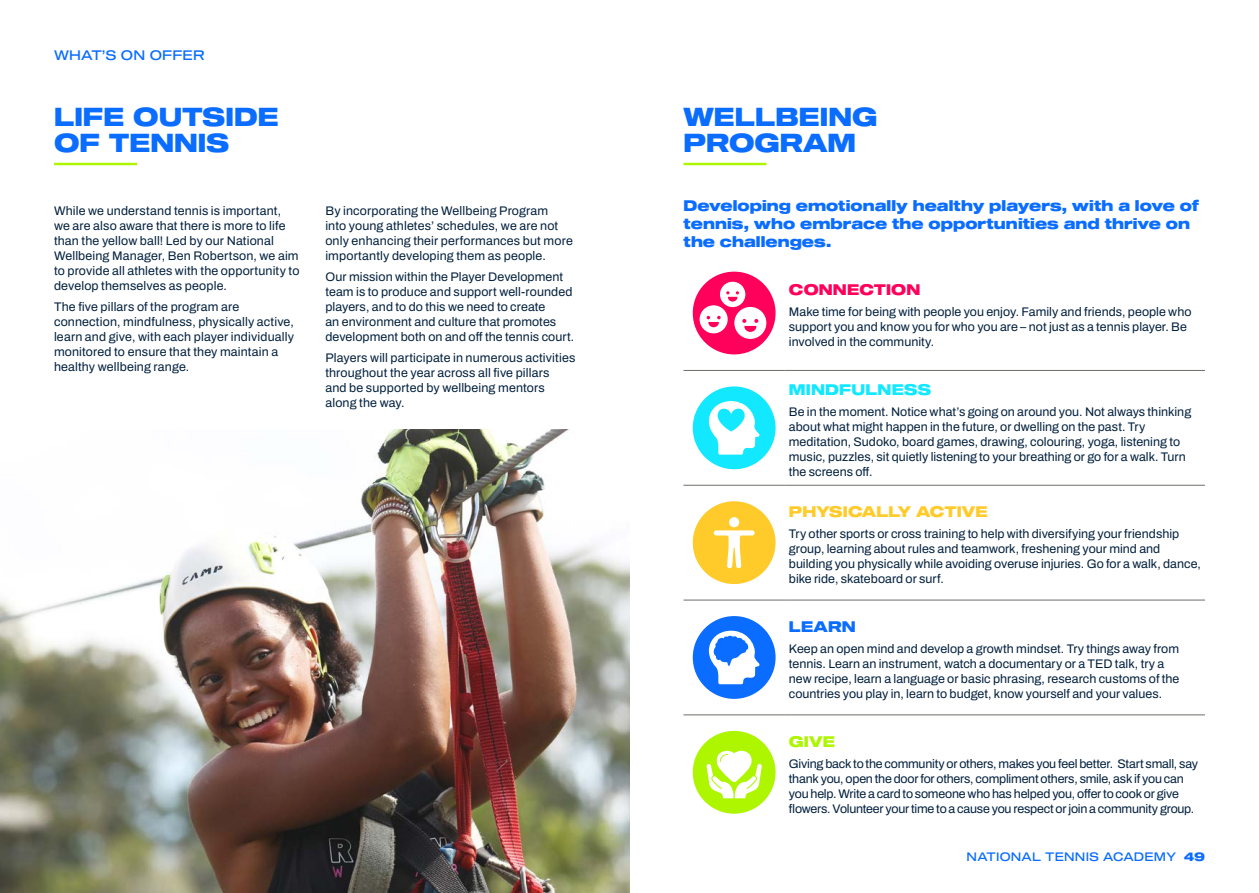
<style>
.page{position:relative;width:1259px;height:893px;background:#fff}
.page>*{position:absolute;margin:0;border:0;box-sizing:border-box;transform-origin:0 0}
.t1{font:25.5px/25.5px "Sequel 100 Wide 85";color:#0a6dff}
.t2{font:15px/18px "Sequel 100 Wide 85";color:#0a6dff}
.t3{font:15px "Sequel 100 Wide 85";letter-spacing:.01em;color:#ffcb2b}
.t4{font:15px "Sequel 100 Wide 85";letter-spacing:.01em;color:#12e8ff}
.t5{font:15px "Sequel 100 Wide 85";letter-spacing:.01em;color:#ff005a}
.t6{font:15px "Sequel 100 Wide 85";color:#aef500}
.t7{font:13.5px "Sequel 100 Wide 45";letter-spacing:.01em;color:#0a6dff}
.t8{font:12.45px/15px "Archivo";letter-spacing:.005em;color:#001f3d}
.t9{font:12.45px/15px "Archivo";letter-spacing:-.015em;color:#001f3d}
.t10{font:12px "Sequel 100 Wide 45";letter-spacing:.015em;color:#0a6dff}
.s1{font-family:"Sequel 100 Wide 85"}
</style>
<div class="page">
<img style="left:0;top:430px;width:629px;height:463px">
<hr style="left:683px;top:163px;width:83px;height:2px;background:#aef500">
<hr style="left:683px;top:370px;width:102px;height:1px;background:#6d6e67">
<hr style="left:785px;top:370px;width:420px;height:1px;background:#6d6e67">
<hr style="left:683px;top:485px;width:102px;height:1px;background:#6d6e67">
<hr style="left:785px;top:485px;width:420px;height:1px;background:#6d6e67">
<hr style="left:683px;top:600px;width:102px;height:1px;background:#6d6e67">
<hr style="left:785px;top:600px;width:420px;height:1px;background:#6d6e67">
<hr style="left:683px;top:715px;width:102px;height:1px;background:#6d6e67">
<hr style="left:785px;top:715px;width:420px;height:1px;background:#6d6e67">
<svg style="left:693px;top:272px;width:82px;height:82px"></svg>
<svg style="left:693px;top:386px;width:82px;height:83px"></svg>
<svg style="left:693px;top:501px;width:82px;height:83px"></svg>
<svg style="left:693px;top:616px;width:82px;height:83px"></svg>
<svg style="left:693px;top:731px;width:82px;height:83px"></svg>
<hr style="left:54px;top:163px;width:83px;height:2px;background:#aef500">
<p class="t7" style="left:54px;top:46px;width:152px">WHAT’S ON OFFER</p>
<h1 class="t1" style="left:54px;top:105px;width:226px">LIFE OUTSIDE<br>OF TENNIS</h1>
<p class="t8" style="left:54px;top:203px;width:247px">While we understand tennis is important, we are also aware that there is more to life than the yellow ball! Led by our National Wellbeing Manager, Ben Robertson, we aim to provide all athletes with the opportunity to develop themselves as people.</p>
<p class="t8" style="left:54px;top:299px;width:241px">The five pillars of the program are connection, mindfulness, physically active, learn and give, with each player individually monitored to ensure that they maintain a healthy wellbeing range.</p>
<p class="t8" style="left:325px;top:203px;width:249px">By incorporating the Wellbeing Program<br>into young athletes’ schedules, we are not only enhancing their performances but more importantly developing them as people.</p>
<p class="t8" style="left:325px;top:269px;width:250px">Our mission within the Player Development team is to produce and support well-rounded players, and to do this we need to create<br>an environment and culture that promotes development both on and off the tennis court.</p>
<p class="t8" style="left:325px;top:350px;width:251px">Players will participate in numerous activities throughout the year across all five pillars<br>and be supported by wellbeing mentors along the way.</p>
<h1 class="t1" style="left:683px;top:105px;width:195px">WELLBEING<br>PROGRAM</h1>
<p class="t2" style="left:683px;top:197px;width:517px">Developing emotionally healthy players, with a love of tennis, who embrace the opportunities and thrive on the challenges.</p>
<p class="t5" style="left:789px;top:279px;width:133px">CONNECTION</p>
<p class="t8" style="left:789px;top:304px;width:404px">Make time for being with people you enjoy. Family and friends, people who support you and know you for who you are – not just as a tennis player. Be involved in the community.</p>
<p class="t4" style="left:789px;top:379px;width:144px">MINDFULNESS</p>
<p class="t8" style="left:789px;top:404px;width:404px">Be in the moment. Notice what’s going on around you. Not always thinking about what might happen in the future, or dwelling on the past. Try meditation, Sudoko, board games, drawing, colouring, yoga, listening to music, puzzles, sit quietly listening to your breathing or go for a walk. Turn the screens off.</p>
<p class="t3" style="left:789px;top:501px;width:200px">PHYSICALLY ACTIVE</p>
<p class="t8" style="left:789px;top:526px;width:413px">Try other sports or cross training to help with diversifying your friendship group, learning about rules and teamwork, freshening your mind and building you physically while avoiding overuse injuries. Go for a walk, dance, bike ride, skateboard or surf.</p>
<p class="t2" style="left:789px;top:618px;width:68px">LEARN</p>
<p class="t8" style="left:789px;top:641px;width:392px">Keep an open mind and develop a growth mindset. Try things away from tennis. Learn an instrument, watch a documentary or a TED talk, try a new recipe, learn a language or basic phrasing, research customs of the countries you play in, learn to budget, know yourself and your values.</p>
<p class="t6" style="left:789px;top:730px;width:48px">GIVE</p>
<p class="t9" style="left:789px;top:756px;width:410px">Giving back to the community or others, makes you feel better. Start small, say thank you, open the door for others, compliment others, smile, ask if you can you help. Write a card to someone who has helped you, offer to cook or give flowers. Volunteer your time to a cause you respect or join a community group.</p>
<p class="t10" style="left:966px;top:848px;width:240px">NATIONAL TENNIS ACADEMY <span class="s1">49</span></p>
</div>
